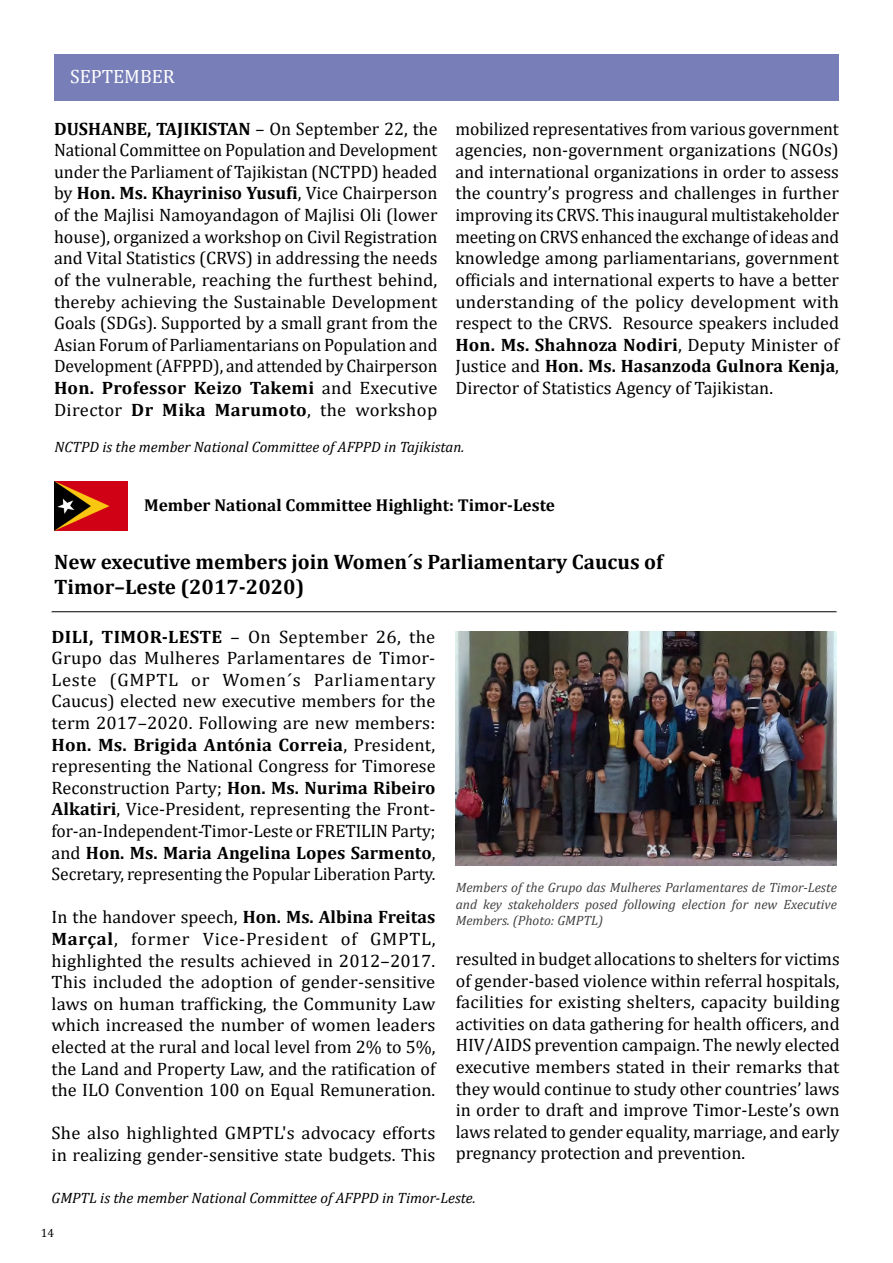
<style>
.page{position:relative;width:893px;height:1263px;background:#fff}
.page>*{position:absolute;margin:0;border:0;box-sizing:border-box;transform-origin:0 0}
.t1{font:700 21px/25.5px "Cambria";color:#000}
.t2{font:19.35px "Cambria";color:#fff}
.t3{font:18px/21.6px "Cambria";color:#000;text-align:justify}
.t4{font:700 17.25px "Cambria";color:#000}
.t5{font:italic 15px "Cambria";color:#000}
.t6{font:italic 13.5px/16.5px "Cambria";color:#414042;text-align:justify}
.t7{font:12px "Cambria";color:#000}
.s1{font-weight:700}
</style>
<div class="page">
<div style="left:54px;top:55px;width:785px;height:46px;background:#787fb8"></div>
<img style="left:55px;top:482px;width:72px;height:48px">
<hr style="left:52px;top:611px;width:784px;height:1px;background:#000">
<img style="left:455px;top:631px;width:382px;height:234px">
<p class="t2" style="left:70px;top:65px;width:106px">SEPTEMBER</p>
<p class="t3" style="left:54px;top:118px;width:385px"><span class="s1">DUSHANBE, TAJIKISTAN</span> – On September 22, the National Committee on Population and Development under the Parliament of Tajikistan (NCTPD) headed by <span class="s1">Hon. Ms. Khayriniso Yusufi</span>, Vice Chairperson of the Majlisi Namoyandagon of Majlisi Oli (lower house), organized a workshop on Civil Registration and Vital Statistics (CRVS) in addressing the needs of the vulnerable, reaching the furthest behind, thereby achieving the Sustainable Development Goals (SDGs). Supported by a small grant from the Asian Forum of Parliamentarians on Population and Development (AFPPD), and attended by Chairperson <span class="s1">Hon. Professor Keizo Takemi</span> and Executive Director <span class="s1">Dr Mika Marumoto</span>, the workshop</p>
<p class="t3" style="left:455px;top:118px;width:385px">mobilized representatives from various government agencies, non-government organizations (NGOs) and international organizations in order to assess the country’s progress and challenges in further improving its CRVS. This inaugural multistakeholder meeting on CRVS enhanced the exchange of ideas and knowledge among parliamentarians, government officials and international experts to have a better understanding of the policy development with respect to the CRVS. Resource speakers included <span class="s1">Hon. Ms. Shahnoza Nodiri</span>, Deputy Minister of Justice and <span class="s1">Hon. Ms. Hasanzoda Gulnora Kenja</span>, Director of Statistics Agency of Tajikistan.</p>
<p class="t5" style="left:55px;top:437px;width:411px">NCTPD is the member National Committee of AFPPD in Tajikistan.</p>
<p class="t4" style="left:144px;top:492px;width:412px">Member National Committee Highlight: Timor-Leste</p>
<p class="t1" style="left:54px;top:548px;width:610px">New executive members join Women´s Parliamentary Caucus of<br>Timor–Leste (2017-2020)</p>
<p class="t3" style="left:52px;top:625px;width:385px"><span class="s1">DILI, TIMOR-LESTE</span> – On September 26, the Grupo das Mulheres Parlamentares de Timor-Leste (GMPTL or Women´s Parliamentary Caucus) elected new executive members for the term 2017–2020. Following are new members:<br><span class="s1">Hon. Ms. Brigida Antónia Correia</span>, President, representing the National Congress for Timorese Reconstruction Party; <span class="s1">Hon. Ms. Nurima Ribeiro Alkatiri</span>, Vice-President, representing the Front&shy;for-an-Independent-Timor-Leste or FRETILIN Party; and <span class="s1">Hon. Ms. Maria Angelina Lopes Sarmento</span>, Secretary, representing the Popular Liberation Party.</p>
<p class="t3" style="left:52px;top:906px;width:385px">In the handover speech, <span class="s1">Hon. Ms. Albina Freitas Marçal</span>, former Vice-President of GMPTL, highlighted the results achieved in 2012–2017.<br>This included the adoption of gender-sensitive laws on human trafficking, the Community Law which increased the number of women leaders elected at the rural and local level from 2% to 5%, the Land and Property Law, and the ratification of the ILO Convention 100 on Equal Remuneration.</p>
<p class="t3" style="left:52px;top:1122px;width:385px">She also highlighted GMPTL's advocacy efforts in realizing gender-sensitive state budgets. This</p>
<p class="t6" style="left:456px;top:879px;width:383px">Members of the Grupo das Mulheres Parlamentares de Timor-Leste and key stakeholders posed following election for new Executive Members. (Photo: GMPTL)</p>
<p class="t3" style="left:456px;top:948px;width:385px">resulted in budget allocations to shelters for victims of gender-based violence within referral hospitals, facilities for existing shelters, capacity building activities on data gathering for health officers, and HIV/AIDS prevention campaign. The newly elected executive members stated in their remarks that they would continue to study other countries’ laws in order to draft and improve Timor-Leste’s own laws related to gender equality, marriage, and early pregnancy protection and prevention.</p>
<p class="t5" style="left:52px;top:1187px;width:426px">GMPTL is the member National Committee of AFPPD in Timor-Leste.</p>
<p class="t7" style="left:41px;top:1226px;width:15px">14</p>
</div>
